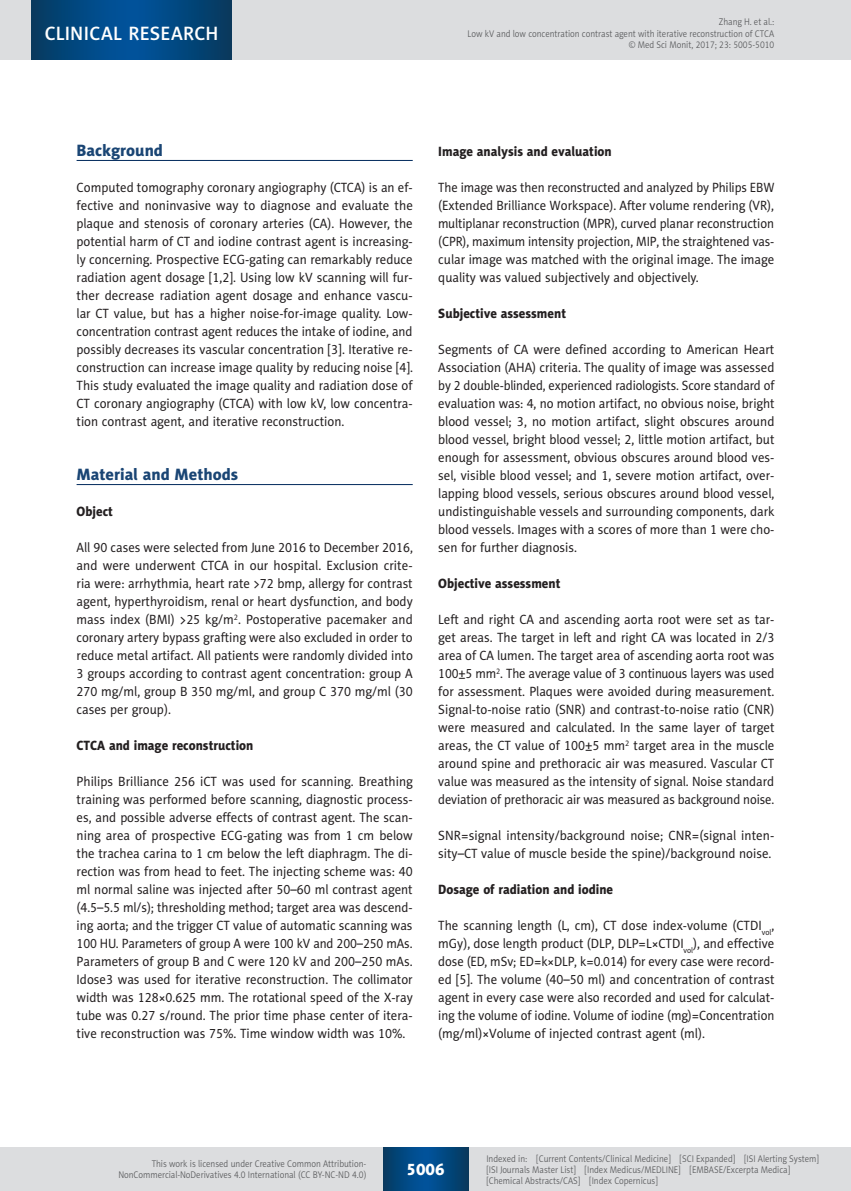
<style>
.page{position:relative;width:851px;height:1191px;background:#fff}
.page>*{position:absolute;margin:0;border:0;box-sizing:border-box;transform-origin:0 0}
.t1{font:19.5px "Naomi Sans EFN Medium";letter-spacing:.015em;color:#fff}
.MSM_Headline_1{font:16.5px "Naomi Sans EFN Heavy";color:#1a4574}
.t2{font:16.5px "Naomi Sans EFN Heavy";color:#fff}
.MSM_Body{font:13.5px/18px "Naomi Sans EFN";color:#231f20;text-align:justify;scale:.95 1}
.MSM_Body-2{font:13.5px/18px "Naomi Sans EFN";color:#231f20;text-align:justify;scale:.93 1}
.MSM_Headline_2{font:13.5px "Naomi Sans EFN Heavy";color:#231f20;scale:.95 1}
.MSM_pagina_sygnatura{font:9.75px/11.2px "Naomi Sans EFN Light";color:#57585a;scale:.9 1}
.MSM_pagina_zywa{font:9.75px/11.2px "Naomi Sans EFN Light";color:#57585a;text-align:right;scale:.9 1}
</style>
<div class="page">
<hr style="left:77px;top:160px;width:335px;height:1px;background:#00295c">
<hr style="left:77px;top:484px;width:335px;height:1px;background:#00295c">
<div style="left:0;top:1148px;width:850px;height:43px;background:#dcdddf"></div>
<svg style="left:383px;top:1147px;width:85px;height:43px;background:#02477e"></svg>
<div style="left:0;top:0;width:850px;height:60px;background:#dcdddf"></div>
<hr style="left:850px;top:0;width:1px;height:60px;background:#dcdddf">
<svg style="left:32px;top:0;width:200px;height:60px;background:#02477e"></svg>
<h1 class="t1" style="left:45px;top:22px;width:175px">CLINICAL RESEARCH</h1>
<p class="MSM_pagina_zywa" style="left:467px;top:16px;width:342px">Zhang H. et al.:<br>Low kV and low concentration contrast agent with iterative reconstruction of CTCA</p>
<p class="MSM_pagina_sygnatura" style="left:628px;top:39px;width:163px">© Med Sci Monit, 2017; 23: 5005-5010</p>
<p class="MSM_Headline_1" style="left:77px;top:140px;width:88px">Background</p>
<p class="MSM_Body" style="left:77px;top:178px;width:355px">Computed tomography coronary angiography (CTCA) is an ef&shy;fective and noninvasive way to diagnose and evaluate the plaque and stenosis of coronary arteries (CA). However, the potential harm of CT and iodine contrast agent is increasing&shy;ly concerning. Prospective ECG-gating can remarkably reduce radiation agent dosage [1,2]. Using low kV scanning will fur&shy;ther decrease radiation agent dosage and enhance vascu&shy;lar CT value, but has a higher noise-for-image quality. Low&shy;concentration contrast agent reduces the intake of iodine, and possibly decreases its vascular concentration [3]. Iterative re&shy;construction can increase image quality by reducing noise [4].<br>This study evaluated the image quality and radiation dose of CT coronary angiography (CTCA) with low kV, low concentra&shy;tion contrast agent, and iterative reconstruction.</p>
<p class="MSM_Headline_1" style="left:77px;top:464px;width:163px">Material and Methods</p>
<p class="MSM_Headline_2" style="left:77px;top:503px;width:40px">Object</p>
<p class="MSM_Body" style="left:77px;top:538px;width:355px">All 90 cases were selected from June 2016 to December 2016, and were underwent CTCA in our hospital. Exclusion crite&shy;ria were: arrhythmia, heart rate &gt;72 bmp, allergy for contrast agent, hyperthyroidism, renal or heart dysfunction, and body mass index (BMI) &gt;25 kg/m<sup>2</sup>. Postoperative pacemaker and coronary artery bypass grafting were also excluded in order to reduce metal artifact. All patients were randomly divided into 3 groups according to contrast agent concentration: group A 270 mg/ml, group B 350 mg/ml, and group C 370 mg/ml (30 cases per group).</p>
<p class="MSM_Headline_2" style="left:77px;top:737px;width:188px">CTCA and image reconstruction</p>
<p class="MSM_Body" style="left:77px;top:772px;width:355px">Philips Brilliance 256 iCT was used for scanning. Breathing training was performed before scanning, diagnostic process&shy;es, and possible adverse effects of contrast agent. The scan&shy;ning area of prospective ECG-gating was from 1 cm below the trachea carina to 1 cm below the left diaphragm. The di&shy;rection was from head to feet. The injecting scheme was: 40 ml normal saline was injected after 50–60 ml contrast agent (4.5–5.5 ml/s); thresholding method; target area was descend&shy;ing aorta; and the trigger CT value of automatic scanning was 100 HU. Parameters of group A were 100 kV and 200–250 mAs.<br>Parameters of group B and C were 120 kV and 200–250 mAs.<br>Idose3 was used for iterative reconstruction. The collimator width was 128×0.625 mm. The rotational speed of the X-ray tube was 0.27 s/round. The prior time phase center of itera&shy;tive reconstruction was 75%. Time window width was 10%.</p>
<p class="MSM_Headline_2" style="left:438px;top:143px;width:184px">Image analysis and evaluation</p>
<p class="MSM_Body-2" style="left:438px;top:178px;width:363px">The image was then reconstructed and analyzed by Philips EBW (Extended Brilliance Workspace). After volume rendering (VR), multiplanar reconstruction (MPR), curved planar reconstruction (CPR), maximum intensity projection, MIP, the straightened vas&shy;cular image was matched with the original image. The image quality was valued subjectively and objectively.</p>
<p class="MSM_Headline_2" style="left:438px;top:305px;width:136px">Subjective assessment</p>
<p class="MSM_Body" style="left:438px;top:340px;width:355px">Segments of CA were defined according to American Heart Association (AHA) criteria. The quality of image was assessed by 2 double-blinded, experienced radiologists. Score standard of evaluation was: 4, no motion artifact, no obvious noise, bright blood vessel; 3, no motion artifact, slight obscures around blood vessel, bright blood vessel; 2, little motion artifact, but enough for assessment, obvious obscures around blood ves&shy;sel, visible blood vessel; and 1, severe motion artifact, over&shy;lapping blood vessels, serious obscures around blood vessel, undistinguishable vessels and surrounding components, dark blood vessels. Images with a scores of more than 1 were cho&shy;sen for further diagnosis.</p>
<p class="MSM_Headline_2" style="left:438px;top:575px;width:130px">Objective assessment</p>
<p class="MSM_Body" style="left:438px;top:610px;width:355px">Left and right CA and ascending aorta root were set as tar&shy;get areas. The target in left and right CA was located in 2/3 area of CA lumen. The target area of ascending aorta root was 100±5 mm<sup>2</sup>. The average value of 3 continuous layers was used for assessment. Plaques were avoided during measurement.<br>Signal-to-noise ratio (SNR) and contrast-to-noise ratio (CNR) were measured and calculated. In the same layer of target areas, the CT value of 100±5 mm<sup>2</sup> target area in the muscle around spine and prethoracic air was measured. Vascular CT value was measured as the intensity of signal. Noise standard deviation of prethoracic air was measured as background noise.</p>
<p class="MSM_Body" style="left:438px;top:826px;width:355px">SNR=signal intensity/background noise; CNR=(signal inten&shy;sity–CT value of muscle beside the spine)/background noise.</p>
<p class="MSM_Headline_2" style="left:438px;top:881px;width:186px">Dosage of radiation and iodine</p>
<p class="MSM_Body" style="left:438px;top:916px;width:355px">The scanning length (L, cm), CT dose index-volume (CTDI<sub>vol</sub>, mGy), dose length product (DLP, DLP=L×CTDI<sub>vol</sub>), and effective dose (ED, mSv; ED=k×DLP, k=0.014) for every case were record&shy;ed [5]. The volume (40–50 ml) and concentration of contrast agent in every case were also recorded and used for calculat&shy;ing the volume of iodine. Volume of iodine (mg)=Concentration (mg/ml)×Volume of injected contrast agent (ml).</p>
<p class="MSM_pagina_sygnatura" style="left:118px;top:1158px;width:277px;text-align:right">This work is licensed under Creative Common Attribution-<br>NonCommercial-NoDerivatives 4.0 International (CC BY-NC-ND 4.0)</p>
<p class="t2" style="left:406px;top:1159px;width:40px">5006</p>
<p class="MSM_pagina_sygnatura" style="left:486px;top:1152px;width:371px">Indexed in: [Current Contents/Clinical Medicine] [SCI Expanded] [ISI Alerting System] [ISI Journals Master List] [Index Medicus/MEDLINE] [EMBASE/Excerpta Medica] [Chemical Abstracts/CAS] [Index Copernicus]</p>
</div>
